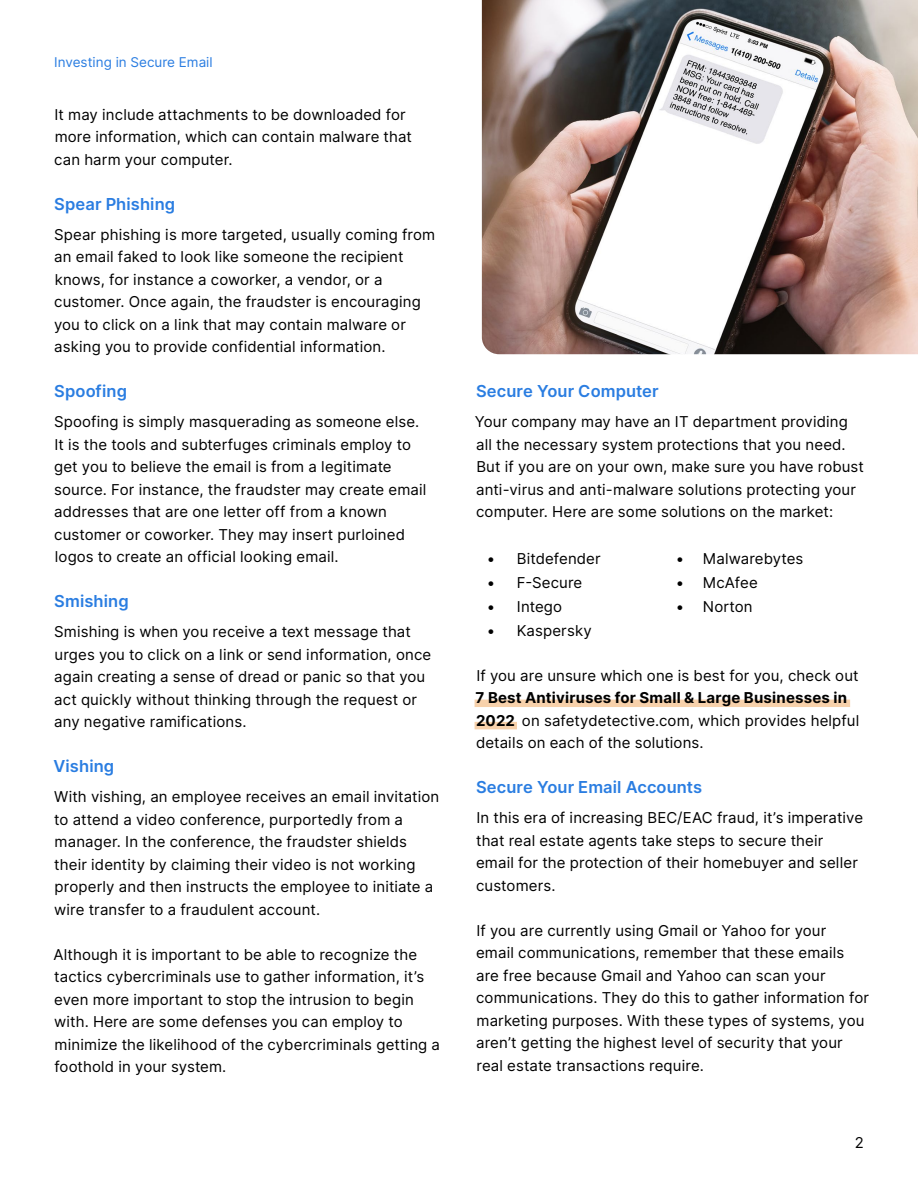
<style>
.page{position:relative;width:918px;height:1188px;background:#fff}
.page>*{position:absolute;margin:0;border:0;box-sizing:border-box;transform-origin:0 0}
.t1{font:600 16.5px "Inter";letter-spacing:.005em;color:#2a7de1}
.t2{font:15px/22.5px "Inter";letter-spacing:.01em;color:#000}
.t3{font:13.5px "Inter";color:#2a7de1}
.s1{font-weight:700}
</style>
<div class="page">
<div style="left:475px;top:700px;width:375px;height:7px;background:#f7d1ab"></div>
<div style="left:475px;top:722px;width:42px;height:7px;background:#f7d1ab"></div>
<img style="left:482px;top:0;width:436px;height:354px">
<p class="t3" style="left:54px;top:52px;width:160px">Investing in Secure Email</p>
<p class="t2" style="left:54px;top:102px;width:359px">It may include attachments to be downloaded for more information, which can contain malware that can harm your computer.</p>
<p class="t1" style="left:54px;top:192px;width:122px">Spear Phishing</p>
<p class="t2" style="left:54px;top:222px;width:383px">Spear phishing is more targeted, usually coming from an email faked to look like someone the recipient knows, for instance a coworker, a vendor, or a customer. Once again, the fraudster is encouraging you to click on a link that may contain malware or asking you to provide confidential information.</p>
<p class="t1" style="left:54px;top:379px;width:74px">Spoofing</p>
<p class="t2" style="left:54px;top:410px;width:374px">Spoofing is simply masquerading as someone else.<br>It is the tools and subterfuges criminals employ to get you to believe the email is from a legitimate source. For instance, the fraudster may create email addresses that are one letter off from a known customer or coworker. They may insert purloined logos to create an official looking email.</p>
<p class="t1" style="left:54px;top:589px;width:76px">Smishing</p>
<p class="t2" style="left:54px;top:620px;width:379px">Smishing is when you receive a text message that urges you to click on a link or send information, once again creating a sense of dread or panic so that you act quickly without thinking through the request or any negative ramifications.</p>
<p class="t1" style="left:53px;top:754px;width:62px">Vishing</p>
<p class="t2" style="left:54px;top:785px;width:387px">With vishing, an employee receives an email invitation to attend a video conference, purportedly from a manager. In the conference, the fraudster shields their identity by claiming their video is not working properly and then instructs the employee to initiate a wire transfer to a fraudulent account.</p>
<p class="t2" style="left:53px;top:942px;width:388px">Although it is important to be able to recognize the tactics cybercriminals use to gather information, it’s even more important to stop the intrusion to begin with. Here are some defenses you can employ to minimize the likelihood of the cybercriminals getting a foothold in your system.</p>
<p class="t1" style="left:476px;top:379px;width:184px">Secure Your Computer</p>
<p class="t2" style="left:475px;top:410px;width:391px">Your company may have an IT department providing all the necessary system protections that you need.<br>But if you are on your own, make sure you have robust anti-virus and anti-malware solutions protecting your computer. Here are some solutions on the market:</p>
<p class="t2" style="left:487px;top:546px;width:115px">• Bitdefender</p>
<p class="t2" style="left:487px;top:570px;width:97px">• F-Secure</p>
<p class="t2" style="left:487px;top:594px;width:77px">• Intego</p>
<p class="t2" style="left:487px;top:618px;width:107px">• Kaspersky</p>
<p class="t2" style="left:476px;top:663px;width:384px">If you are unsure which one is best for you, check out</p>
<p class="t2" style="left:476px;top:686px;width:385px"><span class="s1">7 Best Antiviruses for Small &amp; Large Businesses in<br>2022</span> on safetydetective.com, which provides helpful details on each of the solutions.</p>
<p class="t1" style="left:476px;top:775px;width:228px">Secure Your Email Accounts</p>
<p class="t2" style="left:476px;top:806px;width:389px">In this era of increasing BEC/EAC fraud, it’s imperative that real estate agents take steps to secure their email for the protection of their homebuyer and seller customers.</p>
<p class="t2" style="left:476px;top:918px;width:395px">If you are currently using Gmail or Yahoo for your<br>email communications, remember that these emails are free because Gmail and Yahoo can scan your communications. They do this to gather information for marketing purposes. With these types of systems, you aren’t getting the highest level of security that your real estate transactions require.</p>
<p class="t2" style="left:676px;top:546px;width:129px">• Malwarebytes</p>
<p class="t2" style="left:676px;top:570px;width:83px">• McAfee</p>
<p class="t2" style="left:676px;top:594px;width:78px">• Norton</p>
<p class="t2" style="left:855px;top:1130px;width:11px">2</p>
</div>
